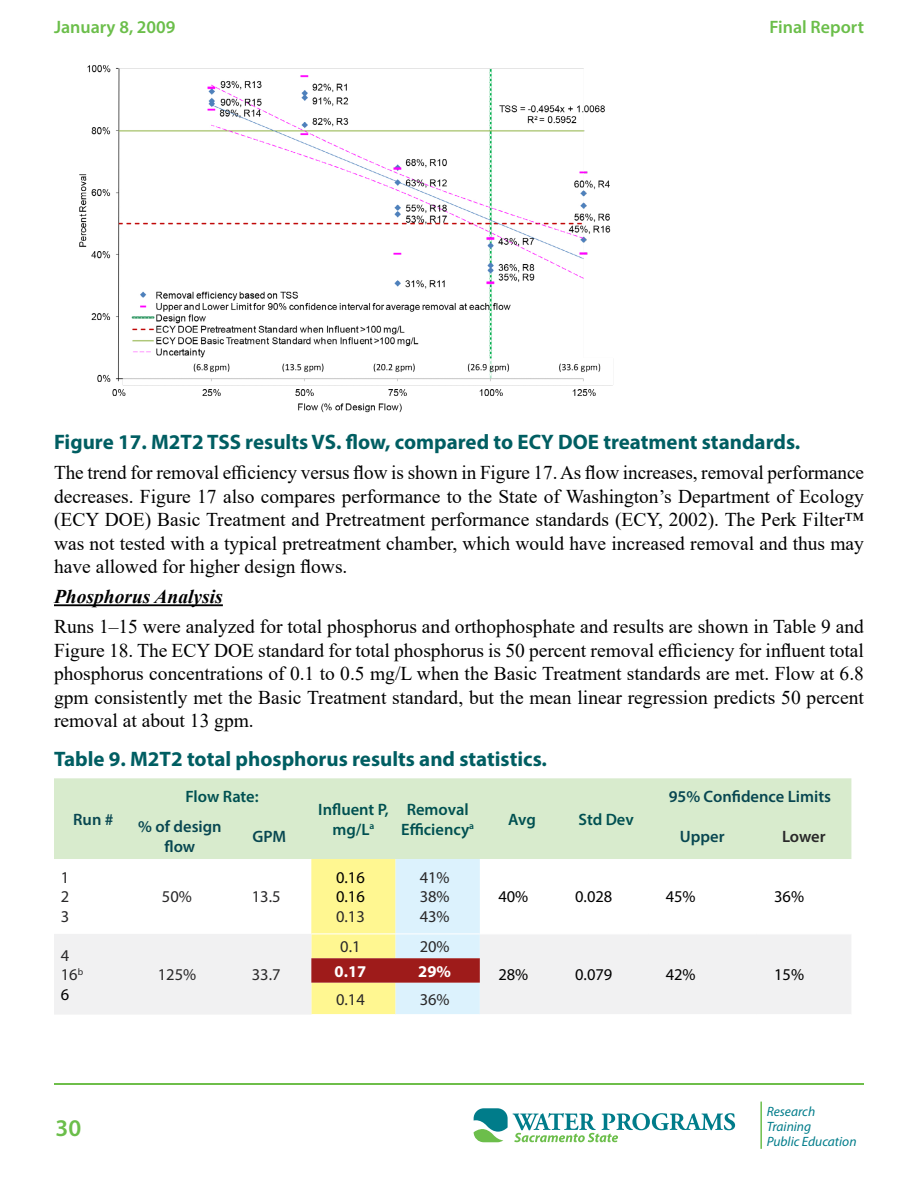
<style>
.page{position:relative;width:918px;height:1188px;background:#fff}
.page>*{position:absolute;margin:0;border:0;box-sizing:border-box;transform-origin:0 0}
.t1{font:600 24px "Myriad Pro";color:#6bbe4a}
.Image_caption_p{font:700 21px "Myriad Pro";color:#005e62}
.Table_title_h3{font:700 21px "Myriad Pro";color:#005e62}
.basic_p{font:19.5px/23.4px "Times New Roman";color:#000;text-align:justify}
.basic_p-2{font:italic 700 19.5px "Times New Roman";color:#000}
.t2{font:600 18px "Myriad Pro";color:#6bbe4a}
.table_head_p{font:600 16.5px/19.8px "Myriad Pro";color:#005051;text-align:center}
.table_head_p-2{font:600 16.5px/19.8px "Myriad Pro";color:#084751;text-align:center}
.table_cells_p{font:16.5px/19.8px "Myriad Pro";color:#292829;text-align:justify}
.basic_p-3{font:16.5px "Myriad Pro";color:#000}
.table_cells_highlighted_p{font:16.5px "Myriad Pro";color:#292829}
.table_cells_p-2{font:16.5px/19.8px "Myriad Pro";color:#000;text-align:justify}
.table_cells_highlighted_p-2{font:700 16.5px "Myriad Pro";color:#fff}
.table_cells_p-3{font:600 16.5px "Myriad Pro";letter-spacing:-.01em;color:#292829}
.t3{font:italic 13.5px/15px "Myriad Pro";color:#007c8a}
.s1{color:#000}
.s2{color:#292829}
</style>
<div class="page">
<hr style="left:760px;top:1102px;width:2px;height:47px;background:#6cbe4b">
<svg style="left:474px;top:1108px;width:261px;height:34px"></svg>
<hr style="left:54px;top:1084px;width:810px;height:1px;background:#6ebe4a">
<hr style="left:54px;top:604px;width:169px;height:2px;background:#000">
<img style="left:79px;top:65px;width:534px;height:348px">
<div style="left:54px;top:778px;width:797px;height:81px;background:#d8ebcd"></div>
<div style="left:54px;top:934px;width:797px;height:80px;background:#f1f1f2"></div>
<svg style="left:311px;top:859px;width:169px;height:155px"></svg>
<hr style="left:311px;top:934px;width:85px;height:1px;background:#fff">
<hr style="left:396px;top:934px;width:84px;height:1px;background:#fff">
<hr style="left:480px;top:934px;width:84px;height:1px;background:#fff">
<hr style="left:564px;top:934px;width:84px;height:1px;background:#fff">
<hr style="left:648px;top:934px;width:108px;height:1px;background:#fff">
<hr style="left:756px;top:934px;width:95px;height:1px;background:#fff">
<p class="t2" style="left:54px;top:16px;width:123px">January 8, 2009</p>
<p class="t2" style="left:769px;top:16px;width:96px">Final Report</p>
<p class="Image_caption_p" style="left:54px;top:428px;width:748px">Figure 17. M2T2 TSS results VS. flow, compared to ECY DOE treatment standards.</p>
<p class="basic_p" style="left:54px;top:461px;width:812px">The trend for removal efficiency versus flow is shown in Figure 17. As flow increases, removal performance decreases. Figure 17 also compares performance to the State of Washington’s Department of Ecology (ECY DOE) Basic Treatment and Pretreatment performance standards (ECY, 2002). The Perk Filter™ was not tested with a typical pretreatment chamber, which would have increased removal and thus may have allowed for higher design flows.</p>
<p class="basic_p-2" style="left:54px;top:583px;width:170px">Phosphorus Analysis</p>
<p class="basic_p" style="left:54px;top:614px;width:812px">Runs 1–15 were analyzed for total phosphorus and orthophosphate and results are shown in Table 9 and Figure 18. The ECY DOE standard for total phosphorus is 50 percent removal efficiency for influent total phosphorus concentrations of 0.1 to 0.5 mg/L when the Basic Treatment standards are met. Flow at 6.8 gpm consistently met the Basic Treatment standard, but the mean linear regression predicts 50 percent removal at about 13 gpm.</p>
<p class="Table_title_h3" style="left:54px;top:745px;width:495px">Table 9. M2T2 total phosphorus results and statistics.</p>
<p class="table_head_p-2" style="left:73px;top:809px;width:42px">Run #</p>
<p class="table_cells_p" style="left:61px;top:867px;width:10px">1<br>2<br>3</p>
<p class="table_cells_p" style="left:61px;top:945px;width:24px;text-align:left">4<br>16<sup>b<br></sup><span class="s1">6</span></p>
<p class="table_head_p-2" style="left:669px;top:786px;width:164px">95% Confidence Limits</p>
<p class="table_head_p" style="left:185px;top:786px;width:75px">Flow Rate:</p>
<p class="table_head_p" style="left:318px;top:799px;width:72px">Influent P, mg/L<sup>a</sup></p>
<p class="table_head_p" style="left:401px;top:799px;width:74px">Removal<br>Efficiency<sup>a</sup></p>
<p class="table_head_p" style="left:508px;top:809px;width:29px">Avg</p>
<p class="table_head_p" style="left:579px;top:809px;width:57px">Std Dev</p>
<p class="table_head_p-2" style="left:138px;top:816px;width:85px">% of design flow</p>
<p class="table_head_p-2" style="left:252px;top:826px;width:35px">GPM</p>
<p class="table_head_p-2" style="left:680px;top:826px;width:46px">Upper</p>
<p class="table_cells_p-3" style="left:782px;top:826px;width:45px">Lower</p>
<p class="table_cells_p" style="left:162px;top:887px;width:31px">50%</p>
<p class="table_cells_p" style="left:252px;top:887px;width:30px">13.5</p>
<p class="table_cells_p" style="left:158px;top:965px;width:40px">125%</p>
<p class="table_cells_p" style="left:252px;top:965px;width:30px">33.7</p>
<p class="table_cells_p-2" style="left:336px;top:867px;width:30px">0.16<br>0.16<br><span class="s2">0.13</span></p>
<p class="table_cells_p" style="left:420px;top:867px;width:31px">41% 38% 43%</p>
<p class="basic_p-3" style="left:498px;top:887px;width:31px">40%</p>
<p class="basic_p-3" style="left:575px;top:887px;width:39px">0.028</p>
<p class="basic_p-3" style="left:666px;top:887px;width:31px">45%</p>
<p class="basic_p-3" style="left:774px;top:887px;width:31px">36%</p>
<p class="table_cells_highlighted_p" style="left:340px;top:937px;width:22px">0.1</p>
<p class="table_cells_highlighted_p" style="left:420px;top:937px;width:31px">20%</p>
<p class="table_cells_highlighted_p-2" style="left:335px;top:960px;width:33px">0.17</p>
<p class="table_cells_highlighted_p-2" style="left:418px;top:960px;width:34px">29%</p>
<p class="basic_p-3" style="left:498px;top:965px;width:31px">28%</p>
<p class="basic_p-3" style="left:575px;top:965px;width:39px">0.079</p>
<p class="basic_p-3" style="left:666px;top:965px;width:31px">42%</p>
<p class="basic_p-3" style="left:774px;top:965px;width:31px">15%</p>
<p class="table_cells_highlighted_p" style="left:336px;top:989px;width:30px">0.14</p>
<p class="table_cells_highlighted_p" style="left:420px;top:989px;width:31px">36%</p>
<p class="t1" style="left:56px;top:1112px;width:27px">30</p>
<p class="t3" style="left:767px;top:1104px;width:91px">Research<br>Training<br>Public Education</p>
</div>
